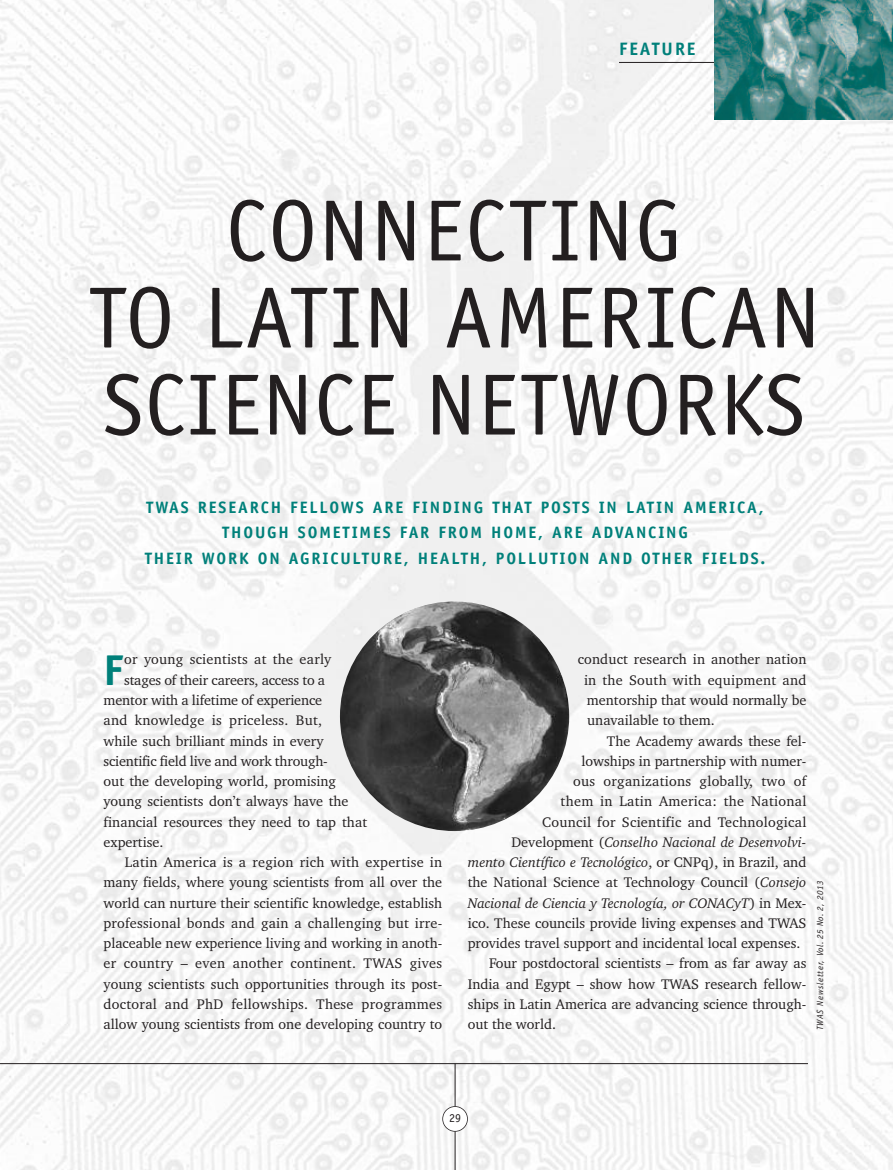
<style>
.page{position:relative;width:893px;height:1170px;background:#fff}
.page>*{position:absolute;margin:0;border:0;box-sizing:border-box;transform-origin:0 0}
.t1{font:87px/87px "Officina Sans";letter-spacing:.025em;color:#231f20;text-align:center}
.t2{font:700 43.2px "Officina Sans";color:#00807a}
.t3{font:700 18px "Officina Sans";letter-spacing:.11em;color:#00807a}
.t4{font:700 16.5px/25.5px "Officina Sans";letter-spacing:.11em;color:#00807a;text-align:center}
.t5{font:14.25px/20.2px "Charter BT";color:#231f20;text-align:justify}
.t6{font:14.25px "Charter BT";letter-spacing:.02em;color:#231f20}
.t7{font:italic 14.25px "Charter BT";color:#231f20}
.t8{font:12px "Officina Sans";color:#231f20}
.t9{font:italic 9px "Officina Sans";letter-spacing:.05em;color:#231f20}
.s1{font-style:normal}
.s2{font-style:italic}
</style>
<div class="page">
<img style="left:0;top:0;width:893px;height:1169px">
<hr style="left:455px;top:1063px;width:1px;height:106px;background:#231f20">
<div style="left:443px;top:1106px;width:24px;height:25px;background:#fff;border-radius:50%"></div>
<div style="left:442px;top:1106px;width:26px;height:25px;border:2px solid #231f20;border-radius:50%"></div>
<hr style="left:0;top:1063px;width:808px;height:1px;background:#231f20">
<hr style="left:619px;top:62px;width:109px;height:1px;background:#231f20">
<img style="left:714px;top:0;width:179px;height:119px">
<img style="left:340px;top:601px;width:229px;height:230px;border-radius:50%">
<p class="t3" style="left:619px;top:42px;width:78px">FEATURE</p>
<h1 class="t1" style="left:88px;top:194px;width:733px">CONNECTING<br>TO LATIN AMERICAN<br>SCIENCE NETWORKS</h1>
<p class="t4" style="left:145px;top:495px;width:622px">TWAS RESEARCH FELLOWS ARE FINDING THAT POSTS IN LATIN AMERICA,<br>THOUGH SOMETIMES FAR FROM HOME, ARE ADVANCING<br>THEIR WORK ON AGRICULTURE, HEALTH, POLLUTION AND OTHER FIELDS.</p>
<h2 class="t2" style="left:104px;top:653px;width:21px">F</h2>
<p class="t5" style="left:124px;top:650px;width:209px">or young scientists at the early</p>
<p class="t5" style="left:124px;top:670px;width:202px">stages of their careers, access to a</p>
<p class="t5" style="left:104px;top:691px;width:220px">mentor with a lifetime of experience</p>
<p class="t5" style="left:104px;top:711px;width:220px">and knowledge is priceless. But,</p>
<p class="t5" style="left:104px;top:731px;width:221px">while such brilliant minds in every</p>
<p class="t5" style="left:104px;top:751px;width:226px">scientific field live and work through-</p>
<p class="t5" style="left:104px;top:772px;width:234px">out the developing world, promising</p>
<p class="t5" style="left:104px;top:792px;width:246px">young scientists don’t always have the</p>
<p class="t5" style="left:104px;top:812px;width:265px">financial resources they need to tap that</p>
<p class="t5" style="left:104px;top:832px;width:61px">expertise.</p>
<p class="t6" style="left:125px;top:856px;width:319px">Latin America is a region rich with expertise in</p>
<p class="t5" style="left:104px;top:873px;width:340px">many fields, where young scientists from all over the</p>
<p class="t5" style="left:104px;top:893px;width:340px">world can nurture their scientific knowledge, establish</p>
<p class="t5" style="left:104px;top:913px;width:340px">professional bonds and gain a challenging but irre-</p>
<p class="t5" style="left:104px;top:934px;width:340px">placeable new experience living and working in anoth-</p>
<p class="t6" style="left:104px;top:957px;width:340px">er country – even another continent. TWAS gives</p>
<p class="t5" style="left:104px;top:974px;width:340px">young scientists such opportunities through its post-</p>
<p class="t6" style="left:104px;top:998px;width:340px">doctoral and PhD fellowships. These programmes</p>
<p class="t5" style="left:104px;top:1015px;width:340px">allow young scientists from one developing country to</p>
<p class="t5" style="left:584px;top:650px;width:224px;text-indent:-6px">conduct research in another nation in the South with equipment and mentorship that would normally be unavailable to them.</p>
<p class="t5" style="left:607px;top:731px;width:201px">The Academy awards these fel-</p>
<p class="t5" style="left:581px;top:751px;width:227px">lowships in partnership with numer-</p>
<p class="t6" style="left:573px;top:775px;width:235px">ous organizations globally, two of</p>
<p class="t6" style="left:561px;top:795px;width:247px">them in Latin America: the National</p>
<p class="t6" style="left:542px;top:816px;width:266px">Council for Scientific and Technological</p>
<p class="t7" style="left:511px;top:836px;width:296px"><span class="s1">Development (</span>Conselho Nacional de Desenvolvi-</p>
<p class="t7" style="left:468px;top:856px;width:340px">mento Científico e Tecnológico<span class="s1">, or CNPq), in Brazil, and</span></p>
<p class="t5" style="left:468px;top:873px;width:340px">the National Science at Technology Council (<span class="s2">Consejo</span></p>
<p class="t7" style="left:468px;top:897px;width:340px">Nacional de Ciencia y Tecnología, or CONACyT<span class="s1">) in Mex-</span></p>
<p class="t5" style="left:468px;top:913px;width:340px">ico. These councils provide living expenses and TWAS</p>
<p class="t5" style="left:468px;top:934px;width:334px">provides travel support and incidental local expenses.</p>
<p class="t5" style="left:489px;top:954px;width:319px">Four postdoctoral scientists – from as far away as</p>
<p class="t5" style="left:468px;top:974px;width:340px">India and Egypt – show how TWAS research fellow-</p>
<p class="t5" style="left:468px;top:994px;width:340px">ships in Latin America are advancing science through-</p>
<p class="t5" style="left:468px;top:1015px;width:90px">out the world.</p>
<p class="t9" style="left:817px;top:1030px;width:151px;rotate:-90deg">TWAS Newsletter, Vol. 25 No. 2, 2013</p>
<p class="t8" style="left:449px;top:1113px;width:13px">29</p>
</div>
